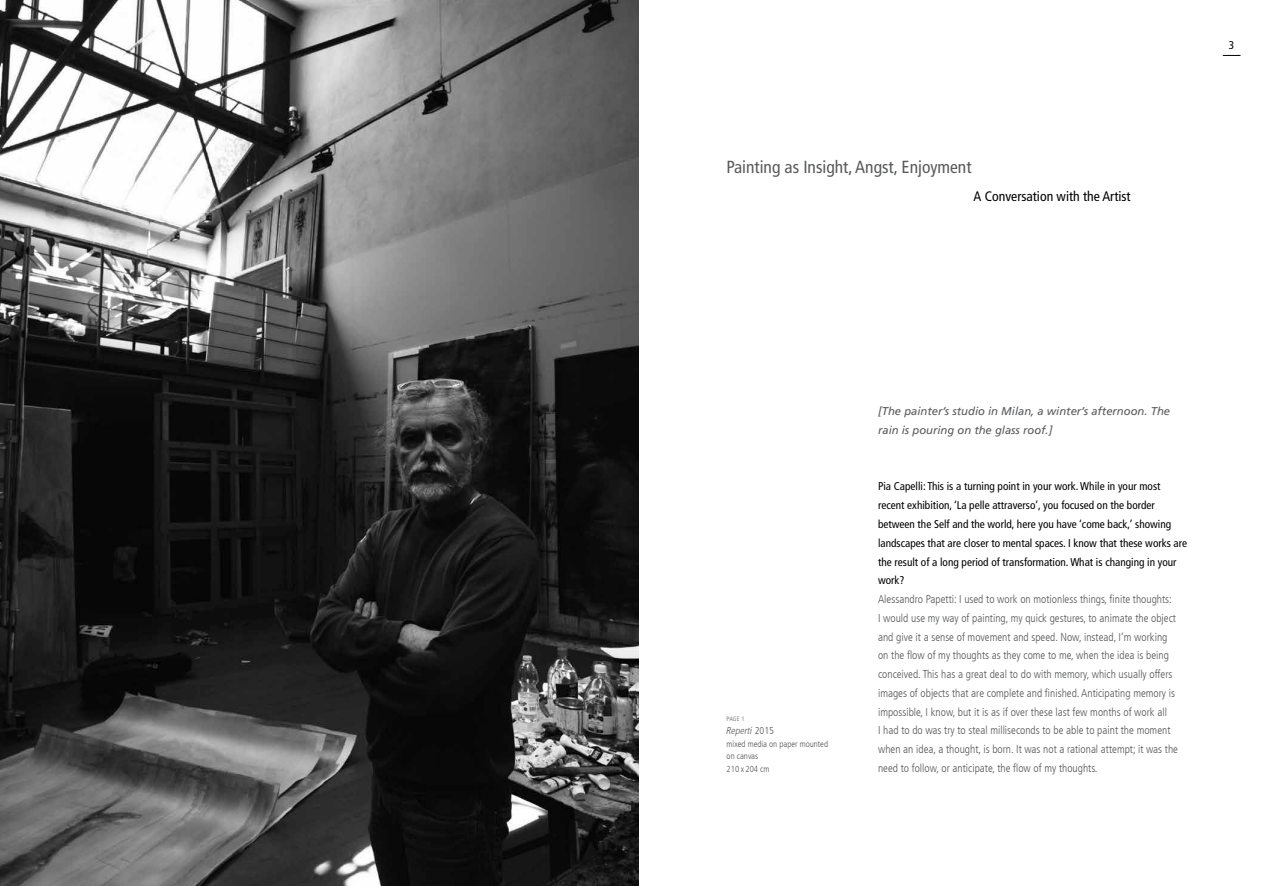
<style>
.page{position:relative;width:1276px;height:886px;background:#fff}
.page>*{position:absolute;margin:0;border:0;box-sizing:border-box;transform-origin:0 0}
.t1{font:condensed 17.5px "Frutiger LT Com";color:#58595b}
.t2{font:condensed 13.75px "Frutiger LT Com";color:#000}
.t3{font:300 condensed 11.25px/18.8px "Frutiger LT Com";color:#58595b}
.t4{font:condensed 11.25px/18.8px "Frutiger LT Com";color:#000}
.t5{font:italic 11.25px/18.8px "Frutiger LT Com";color:#58595b}
.t6{font:italic 300 condensed 10px "Frutiger LT Com";color:#58595b}
.t7{font:300 condensed 8.75px/12.5px "Frutiger LT Com";color:#58595b}
.t8{font:300 condensed 6.25px "Frutiger LT Com";color:#58595b}
.s1{font-style:normal}
</style>
<div class="page">
<svg style="left:1222px;top:55px;width:18px;height:1px"></svg>
<img style="left:0;top:0;width:638px;height:886px">
<h1 class="t1" style="left:726px;top:157px;width:246px">Painting as Insight, Angst, Enjoyment</h1>
<p class="t2" style="left:973px;top:188px;width:159px">A Conversation with the Artist</p>
<p class="t4" style="left:1229px;top:35px;width:7px">3</p>
<p class="t8" style="left:726px;top:715px;width:19px">PAGE 1</p>
<p class="t6" style="left:726px;top:725px;width:49px">Reperti <span class="s1">2015</span></p>
<p class="t7" style="left:726px;top:737px;width:103px">mixed media on paper mounted on canvas<br>210 x 204 cm</p>
<p class="t5" style="left:878px;top:402px;width:293px">[The painter’s studio in Milan, a winter’s afternoon. The rain is pouring on the glass roof.]</p>
<p class="t4" style="left:878px;top:477px;width:310px">Pia Capelli: This is a turning point in your work. While in your most recent exhibition, ‘La pelle attraverso’, you focused on the border between the Self and the world, here you have ‘come back,’ showing landscapes that are closer to mental spaces. I know that these works are the result of a long period of transformation. What is changing in your work?</p>
<p class="t3" style="left:878px;top:590px;width:301px">Alessandro Papetti: I used to work on motionless things, finite thoughts:<br>I would use my way of painting, my quick gestures, to animate the object and give it a sense of movement and speed. Now, instead, I’m working on the flow of my thoughts as they come to me, when the idea is being conceived. This has a great deal to do with memory, which usually offers images of objects that are complete and finished. Anticipating memory is impossible, I know, but it is as if over these last few months of work all<br>I had to do was try to steal milliseconds to be able to paint the moment when an idea, a thought, is born. It was not a rational attempt; it was the need to follow, or anticipate, the flow of my thoughts.</p>
</div>
